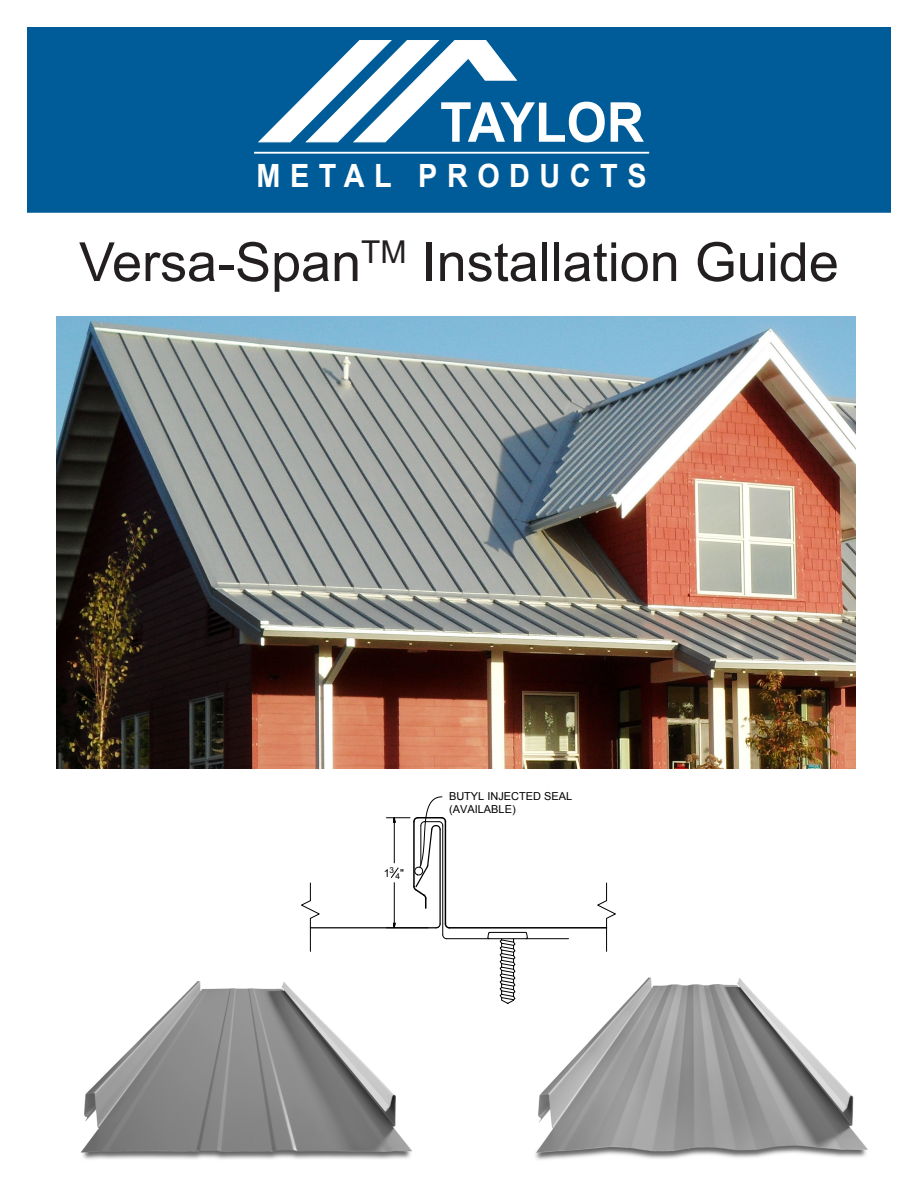
<style>
.page{position:relative;width:918px;height:1188px;background:#fff}
.page>*{position:absolute;margin:0;border:0;box-sizing:border-box;transform-origin:0 0}
.t1{font:700 55.05px "Arial";color:#fff;scale:.94 1}
.t2{font:54px "Arial";color:#231f20}
.t3{font:700 32.1px "Arial";letter-spacing:.33em;color:#fff;scale:.9 1}
.t4{font:10.95px/13.2px "Arial";color:#000}
.t5{font:8.25px "Arial";color:#000}
</style>
<div class="page">
<img style="left:81px;top:981px;width:331px;height:179px">
<img style="left:535px;top:977px;width:333px;height:183px">
<hr style="left:310px;top:927px;width:126px;height:1px;background:#000">
<hr style="left:439px;top:830px;width:2px;height:94px;background:#000">
<hr style="left:445px;top:822px;width:1px;height:102px;background:#000">
<hr style="left:449px;top:927px;width:158px;height:2px;background:#000">
<hr style="left:442px;top:826px;width:1px;height:109px;background:#000">
<svg style="left:435px;top:922px;width:16px;height:18px"></svg>
<hr style="left:526px;top:938px;width:43px;height:1px;background:#000">
<hr style="left:447px;top:938px;width:42px;height:1px;background:#000">
<svg style="left:596px;top:883px;width:20px;height:69px"></svg>
<svg style="left:301px;top:883px;width:20px;height:69px"></svg>
<hr style="left:394px;top:883px;width:1px;height:41px;background:#000">
<svg style="left:393px;top:922px;width:3px;height:7px"></svg>
<svg style="left:386px;top:796px;width:61px;height:112px"></svg>
<svg style="left:487px;top:932px;width:41px;height:72px"></svg>
<div style="left:27px;top:27px;width:864px;height:186px;background:#005c98;border:2px solid #005c98"></div>
<svg style="left:258px;top:40px;width:259px;height:102px"></svg>
<hr style="left:254px;top:152px;width:395px;height:2px;background:#fff">
<img style="left:57px;top:317px;width:798px;height:451px">
<p class="t1" style="left:440px;top:86px;width:219px">TAYLOR</p>
<p class="t3" style="left:256px;top:154px;width:435px">METAL PRODUCTS</p>
<p class="t2" style="left:79px;top:225px;width:761px">Versa-Span<sup>TM</sup> Installation Guide</p>
<p class="t4" style="left:384px;top:866px;width:12px">1<sup>3</sup></p>
<p class="t5" style="left:396px;top:870px;width:10px">4<sup>"</sup></p>
<p class="t4" style="left:449px;top:789px;width:125px">BUTYL INJECTED SEAL (AVAILABLE)</p>
</div>
